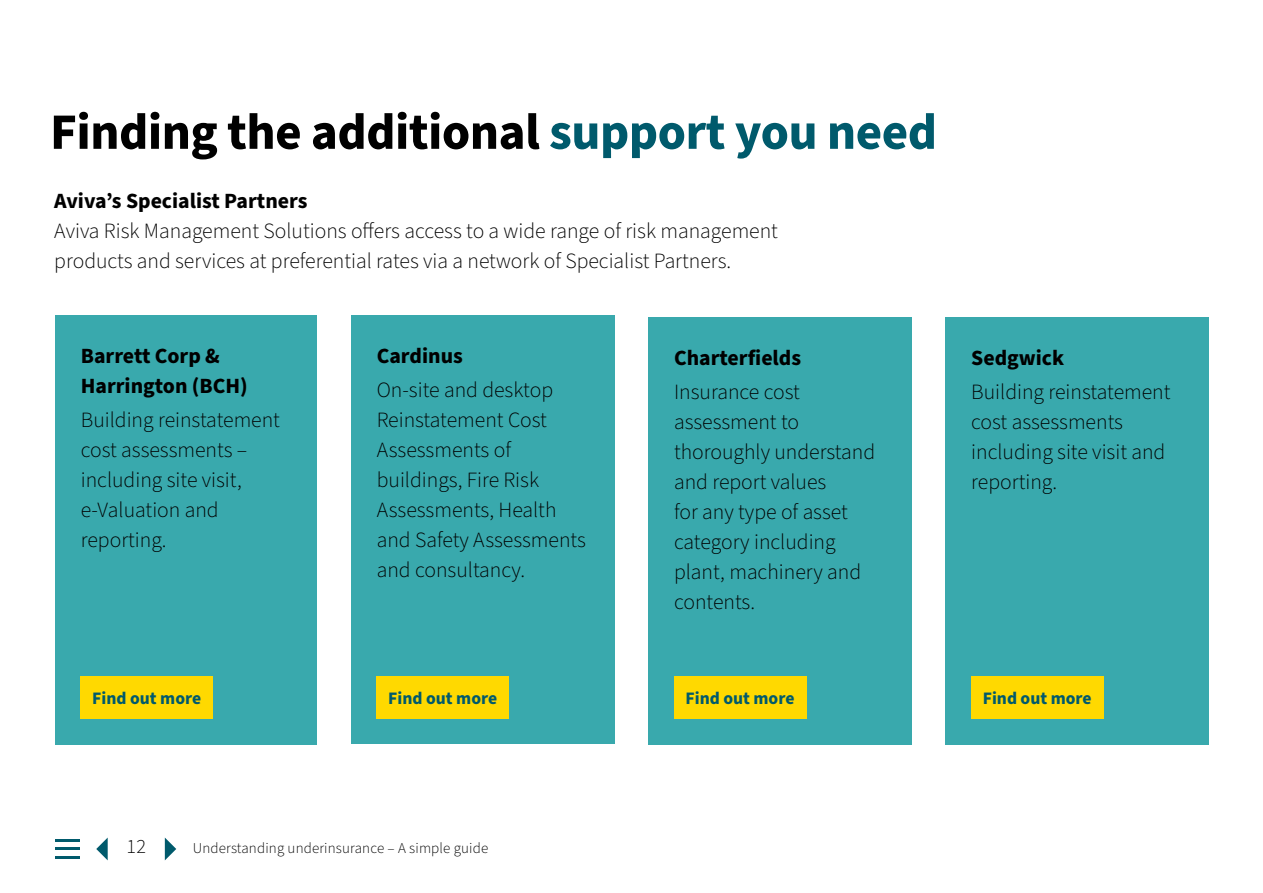
<style>
.page{position:relative;width:1263px;height:893px;background:#fff}
.page>*{position:absolute;margin:0;border:0;box-sizing:border-box;transform-origin:0 0}
.t1{font:700 51px "Source Sans Pro";letter-spacing:-.01em;color:#000}
.t2{font:300 21.75px/30px "Source Sans Pro";color:#000}
.t3{font:700 21.75px/30px "Source Sans Pro";color:#000}
.t4{font:300 20.1px "Source Sans Pro";color:#000}
.t5{font:700 17.55px "Source Sans Pro";color:#005a6c}
.t6{font:300 15px "Source Sans Pro";letter-spacing:.01em;color:#000}
.s1{color:#005a6c}
</style>
<div class="page">
<svg style="left:165px;top:838px;width:11px;height:22px"></svg>
<svg style="left:96px;top:837px;width:12px;height:23px"></svg>
<hr style="left:55px;top:848px;width:25px;height:2px;background:#005a6c">
<hr style="left:55px;top:856px;width:25px;height:3px;background:#005a6c">
<hr style="left:55px;top:839px;width:25px;height:3px;background:#005a6c">
<div style="left:55px;top:315px;width:262px;height:429px;background:#39a9ad"></div>
<div style="left:648px;top:317px;width:264px;height:427px;background:#39a9ad"></div>
<div style="left:351px;top:315px;width:263px;height:429px;background:#39a9ad"></div>
<div style="left:946px;top:317px;width:263px;height:427px;background:#39a9ad"></div>
<div style="left:81px;top:676px;width:132px;height:43px;background:#ffd900"></div>
<div style="left:674px;top:676px;width:132px;height:43px;background:#ffd900"></div>
<div style="left:377px;top:676px;width:132px;height:43px;background:#ffd900"></div>
<div style="left:971px;top:676px;width:132px;height:43px;background:#ffd900"></div>
<h1 class="t1" style="left:50px;top:97px;width:888px">Finding the additional <span class="s1">support you need</span></h1>
<p class="t3" style="left:54px;top:186px;width:255px">Aviva’s Specialist Partners</p>
<p class="t2" style="left:54px;top:216px;width:725px">Aviva Risk Management Solutions offers access to a wide range of risk management products and services at preferential rates via a network of Specialist Partners.</p>
<p class="t3" style="left:81px;top:341px;width:168px">Barrett Corp &amp;<br>Harrington (BCH)</p>
<p class="t2" style="left:81px;top:405px;width:201px">Building reinstatement cost assessments – including site visit, e-Valuation and reporting.</p>
<p class="t3" style="left:377px;top:341px;width:88px">Cardinus</p>
<p class="t2" style="left:377px;top:376px;width:211px">On-site and desktop<br>Reinstatement Cost<br>Assessments of buildings, Fire Risk<br>Assessments, Health and Safety Assessments and consultancy.</p>
<p class="t3" style="left:674px;top:343px;width:129px">Charterfields</p>
<p class="t2" style="left:674px;top:377px;width:203px">Insurance cost assessment to thoroughly understand and report values<br>for any type of asset category including plant, machinery and contents.</p>
<p class="t3" style="left:971px;top:343px;width:94px">Sedgwick</p>
<p class="t2" style="left:971px;top:377px;width:201px">Building reinstatement cost assessments including site visit and reporting.</p>
<p class="t5" style="left:92px;top:686px;width:110px">Find out more</p>
<p class="t5" style="left:388px;top:686px;width:110px">Find out more</p>
<p class="t5" style="left:685px;top:686px;width:110px">Find out more</p>
<p class="t5" style="left:983px;top:686px;width:110px">Find out more</p>
<p class="t4" style="left:127px;top:833px;width:21px">12</p>
<p class="t6" style="left:193px;top:838px;width:297px">Understanding underinsurance – A simple guide</p>
</div>
